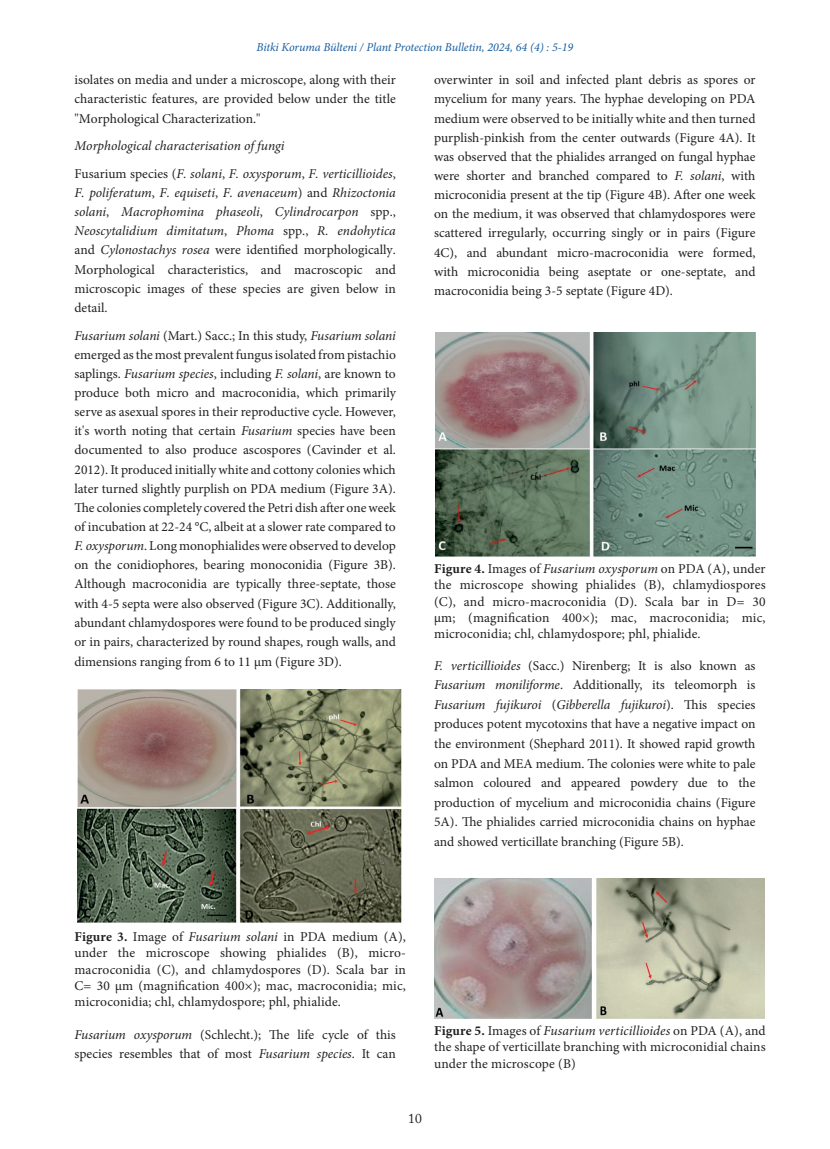
<style>
.page{position:relative;width:830px;height:1149px;background:#fff}
.page>*{position:absolute;margin:0;border:0;box-sizing:border-box;transform-origin:0 0}
.t1{font:13.5px/19.2px "Minion Pro";color:#231f20;text-align:justify}
.t2{font:italic 13.5px/27.6px "Minion Pro";color:#231f20}
.t3{font:13.5px "Adobe Caslon Pro";color:#231f20}
.t4{font:italic 12px "Minion Pro";letter-spacing:-.01em;color:#175d9e}
.s1{font-style:normal}
.s2{font-style:italic}
.s3{font-weight:700}
</style>
<div class="page">
<img style="left:78px;top:689px;width:323px;height:234px">
<img style="left:435px;top:333px;width:320px;height:224px">
<img style="left:434px;top:878px;width:329px;height:139px">
<p class="t4" style="left:256px;top:39px;width:318px">Bitki Koruma Bülteni / Plant Protection Bulletin, 2024, 64 (4) : 5-19</p>
<p class="t1" style="left:74px;top:70px;width:323px">isolates on media and under a microscope, along with their characteristic features, are provided below under the title "Morphological Characterization."</p>
<p class="t2" style="left:74px;top:132px;width:323px">Morphological characterisation of fungi<br><span class="s1">Fusarium species (</span>F. solani<span class="s1">,</span> F. oxysporum<span class="s1">,</span> F. verticillioides<span class="s1">,</span></p>
<p class="t1" style="left:74px;top:183px;width:323px"><span class="s2">F. poliferatum</span>, <span class="s2">F. equiseti</span>, <span class="s2">F. avenaceum</span>) and <span class="s2">Rhizoctonia solani</span>, <span class="s2">Macrophomina phaseoli</span>, <span class="s2">Cylindrocarpon</span> spp., <span class="s2">Neoscytalidium dimitatum</span>, <span class="s2">Phoma</span> spp., <span class="s2">R. endohytica </span>and <span class="s2">Cylonostachys rosea</span> were identified morphologically.<br>Morphological characteristics, and macroscopic and microscopic images of these species are given below in detail.</p>
<p class="t1" style="left:74px;top:325px;width:323px"><span class="s2">Fusarium solani</span> (Mart.) Sacc.; In this study, <span class="s2">Fusarium solani </span>emerged as the most prevalent fungus isolated from pistachio saplings. <span class="s2">Fusarium species</span>, including <span class="s2">F. solani</span>, are known to produce both micro and macroconidia, which primarily serve as asexual spores in their reproductive cycle. However, it's worth noting that certain <span class="s2">Fusarium</span> species have been documented to also produce ascospores (Cavinder et al.<br>2012). It produced initially white and cottony colonies which later turned slightly purplish on PDA medium (Figure 3A).<br>The colonies completely covered the Petri dish after one week of incubation at 22-24 °C, albeit at a slower rate compared to <span class="s2">F. oxysporum</span>. Long monophialides were observed to develop on the conidiophores, bearing monoconidia (Figure 3B).<br>Although macroconidia are typically three-septate, those with 4-5 septa were also observed (Figure 3C). Additionally, abundant chlamydospores were found to be produced singly or in pairs, characterized by round shapes, rough walls, and dimensions ranging from 6 to 11 μm (Figure 3D).</p>
<p class="t1" style="left:434px;top:70px;width:323px">overwinter in soil and infected plant debris as spores or mycelium for many years. The hyphae developing on PDA medium were observed to be initially white and then turned purplish-pinkish from the center outwards (Figure 4A). It was observed that the phialides arranged on fungal hyphae were shorter and branched compared to <span class="s2">F. solani</span>, with microconidia present at the tip (Figure 4B). After one week on the medium, it was observed that chlamydospores were scattered irregularly, occurring singly or in pairs (Figure 4C), and abundant micro-macroconidia were formed, with microconidia being aseptate or one-septate, and macroconidia being 3-5 septate (Figure 4D).</p>
<p class="t1" style="left:434px;top:560px;width:333px;line-height:16.2px"><span class="s3">Figure 4.</span> Images of <span class="s2">Fusarium oxysporum</span> on PDA (A), under the microscope showing phialides (B), chlamydiospores (C), and micro-macroconidia (D). Scala bar in D= 30 μm; (magnification 400×); mac, macroconidia; mic, microconidia; chl, chlamydospore; phl, phialide.</p>
<p class="t1" style="left:434px;top:655px;width:323px"><span class="s2">F. verticillioides</span> (Sacc.) Nirenberg; It is also known as <span class="s2">Fusarium moniliforme</span>. Additionally, its teleomorph is <span class="s2">Fusarium fujikuroi</span> (<span class="s2">Gibberella fujikuroi</span>). This species produces potent mycotoxins that have a negative impact on the environment (Shephard 2011). It showed rapid growth on PDA and MEA medium. The colonies were white to pale salmon coloured and appeared powdery due to the production of mycelium and microconidia chains (Figure 5A). The phialides carried microconidia chains on hyphae and showed verticillate branching (Figure 5B).</p>
<p class="t1" style="left:74px;top:928px;width:333px;line-height:16.2px"><span class="s3">Figure 3.</span> Image of <span class="s2">Fusarium solani</span> in PDA medium (A), under the microscope showing phialides (B), micro&shy;macroconidia (C), and chlamydospores (D). Scala bar in C= 30 μm (magnification 400×); mac, macroconidia; mic, microconidia; chl, chlamydospore; phl, phialide.</p>
<p class="t1" style="left:74px;top:1024px;width:323px"><span class="s2">Fusarium oxysporum</span> (Schlecht.); The life cycle of this species resembles that of most <span class="s2">Fusarium species</span>. It can</p>
<p class="t1" style="left:434px;top:1022px;width:333px;line-height:16.2px"><span class="s3">Figure 5.</span> Images of <span class="s2">Fusarium verticillioides</span> on PDA (A), and the shape of verticillate branching with microconidial chains under the microscope (B)</p>
<p class="t3" style="left:408px;top:1110px;width:15px">10</p>
</div>
